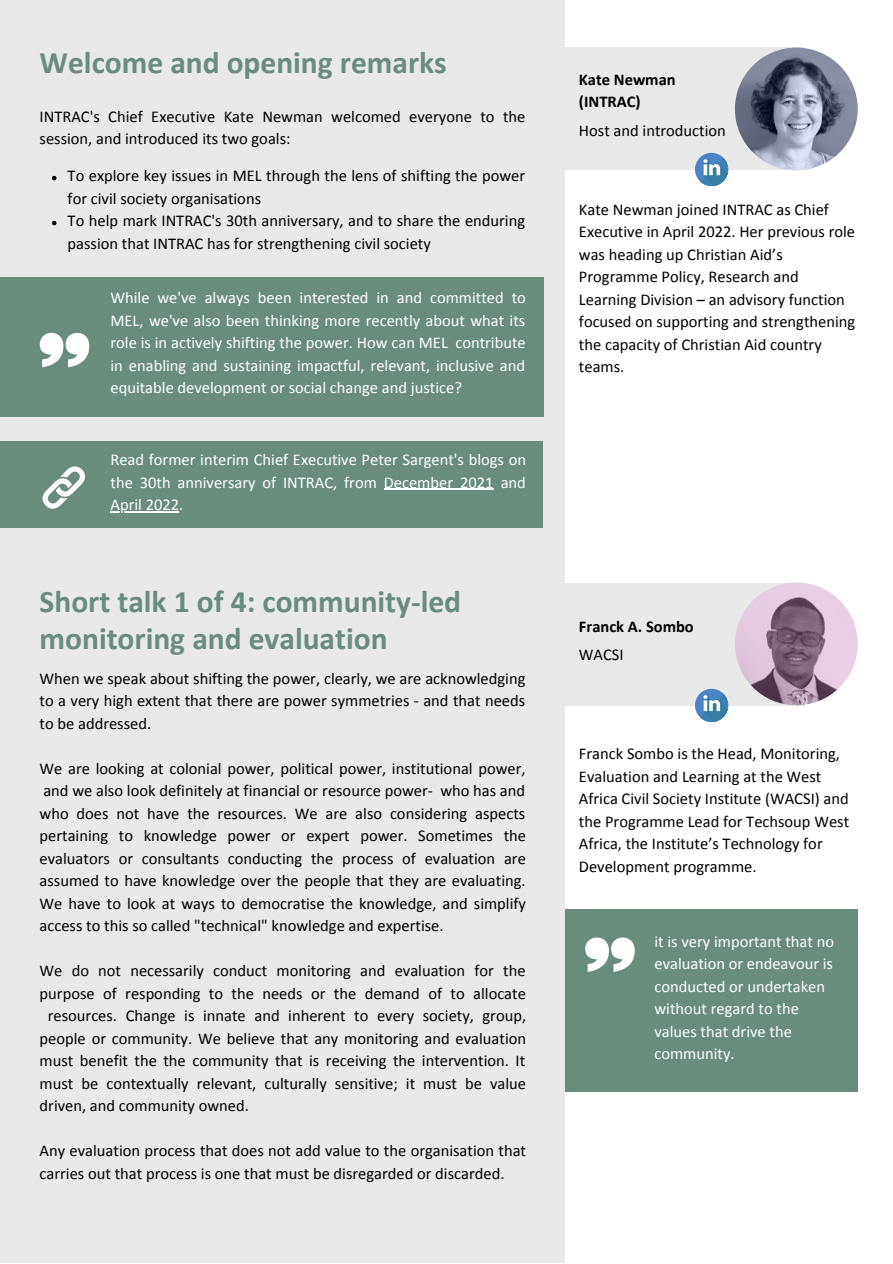
<style>
.page{position:relative;width:893px;height:1264px;background:#fff}
.page>*{position:absolute;margin:0;border:0;box-sizing:border-box;transform-origin:0 0}
.t1{font:700 31.5px/37px "Calibri";color:#6a8c7d}
.t2{font:16.5px/22.5px "Calibri";color:#000}
.t3{font:16.5px/22.5px "Calibri";color:#fff;text-align:justify}
.t4{font:700 16.5px/22.5px "Calibri";color:#000}
</style>
<div class="page">
<div style="left:536px;top:48px;width:267px;height:122px;background:#e9e9e9"></div>
<div style="left:538px;top:909px;width:319px;height:182px;background:#6a8c7d"></div>
<div style="left:0;top:0;width:565px;height:1262px;background:#e9e9e9"></div>
<div style="left:0;top:278px;width:544px;height:139px;background:#6a8c7d"></div>
<svg style="left:40px;top:333px;width:49px;height:34px"></svg>
<div style="left:536px;top:583px;width:267px;height:123px;background:#e9e9e9"></div>
<div style="left:0;top:441px;width:543px;height:87px;background:#6a8c7d"></div>
<svg style="left:42px;top:466px;width:44px;height:43px"></svg>
<svg style="left:585px;top:937px;width:49px;height:34px"></svg>
<div style="left:695px;top:153px;width:33px;height:33px;background:#4a86c5;border-radius:50%"></div>
<svg style="left:699px;top:158px;width:30px;height:29px"></svg>
<svg style="left:52px;top:176px;width:4px;height:4px"></svg>
<svg style="left:52px;top:221px;width:4px;height:4px"></svg>
<hr style="left:384px;top:489px;width:109px;height:1px;background:#fff">
<hr style="left:110px;top:511px;width:69px;height:1px;background:#fff">
<svg style="left:695px;top:688px;width:33px;height:34px"></svg>
<svg style="left:699px;top:693px;width:30px;height:29px"></svg>
<img style="left:734px;top:48px;width:123px;height:122px;border-radius:50%">
<img style="left:734px;top:582px;width:123px;height:123px;border-radius:50%">
<h1 class="t1" style="left:40px;top:47px;width:408px">Welcome and opening remarks</h1>
<p class="t2" style="left:40px;top:107px;width:487px">INTRAC's Chief Executive Kate Newman welcomed everyone to the session, and introduced its two goals:</p>
<p class="t2" style="left:68px;top:166px;width:459px">To explore key issues in MEL through the lens of shifting the power for civil society organisations<br>To help mark INTRAC's 30th anniversary, and to share the enduring passion that INTRAC has for strengthening civil society</p>
<p class="t3" style="left:110px;top:288px;width:417px">While we've always been interested in and committed to MEL, we've also been thinking more recently about what its role is in actively shifting the power. How can MEL contribute in enabling and sustaining impactful, relevant, inclusive and equitable development or social change and justice?</p>
<p class="t3" style="left:110px;top:450px;width:417px">Read former interim Chief Executive Peter Sargent's blogs on the 30th anniversary of INTRAC, from December 2021 and April 2022.</p>
<h1 class="t1" style="left:40px;top:585px;width:423px">Short talk 1 of 4: community-led monitoring and evaluation</h1>
<p class="t2" style="left:40px;top:668px;width:487px;text-align:justify">When we speak about shifting the power, clearly, we are acknowledging to a very high extent that there are power symmetries - and that needs to be addressed.</p>
<p class="t2" style="left:40px;top:758px;width:488px;text-align:justify">We are looking at colonial power, political power, institutional power, and we also look definitely at financial or resource power- who has and who does not have the resources. We are also considering aspects pertaining to knowledge power or expert power. Sometimes the evaluators or consultants conducting the process of evaluation are assumed to have knowledge over the people that they are evaluating.<br>We have to look at ways to democratise the knowledge, and simplify access to this so called "technical" knowledge and expertise.</p>
<p class="t2" style="left:40px;top:960px;width:487px">We do not necessarily conduct monitoring and evaluation for the</p>
<p class="t2" style="left:40px;top:983px;width:488px">purpose of responding to the needs or the demand of to allocate</p>
<p class="t2" style="left:48px;top:1005px;width:480px">resources. Change is innate and inherent to every society, group,</p>
<p class="t2" style="left:40px;top:1028px;width:488px">people or community. We believe that any monitoring and evaluation</p>
<p class="t2" style="left:40px;top:1050px;width:487px">must benefit the the community that is receiving the intervention. It</p>
<p class="t2" style="left:40px;top:1073px;width:488px">must be contextually relevant, culturally sensitive; it must be value</p>
<p class="t2" style="left:40px;top:1095px;width:211px">driven, and community owned.</p>
<p class="t2" style="left:40px;top:1140px;width:488px">Any evaluation process that does not add value to the organisation that carries out that process is one that must be disregarded or discarded.</p>
<p class="t4" style="left:579px;top:69px;width:98px">Kate Newman (INTRAC)</p>
<p class="t2" style="left:579px;top:121px;width:148px">Host and introduction</p>
<p class="t2" style="left:579px;top:199px;width:278px">Kate Newman joined INTRAC as Chief Executive in April 2022. Her previous role was heading up Christian Aid’s Programme Policy, Research and Learning Division – an advisory function focused on supporting and strengthening the capacity of Christian Aid country teams.</p>
<p class="t4" style="left:579px;top:616px;width:116px">Franck A. Sombo</p>
<p class="t2" style="left:579px;top:644px;width:46px">WACSI</p>
<p class="t2" style="left:579px;top:743px;width:272px">Franck Sombo is the Head, Monitoring, Evaluation and Learning at the West Africa Civil Society Institute (WACSI) and the Programme Lead for Techsoup West Africa, the Institute’s Technology for Development programme.</p>
<p class="t3" style="left:654px;top:931px;width:181px;text-align:left">it is very important that no evaluation or endeavour is conducted or undertaken without regard to the values that drive the community.</p>
</div>
